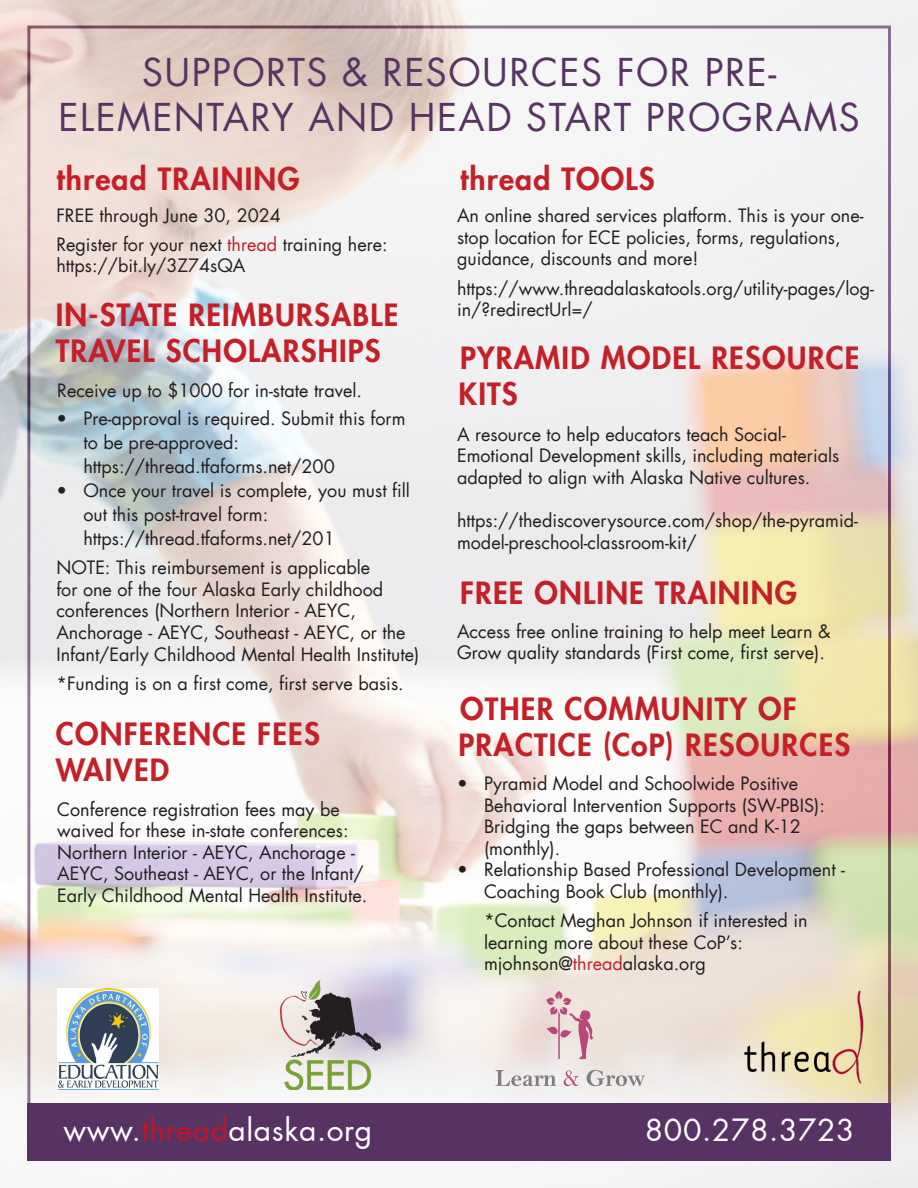
<style>
.page{position:relative;width:918px;height:1188px;background:#fff}
.page>*{position:absolute;margin:0;border:0;box-sizing:border-box;transform-origin:0 0}
.t1{font:37.5px/45px "Futura LT";letter-spacing:.04em;color:#573463;text-align:center}
.t2{font:800 30px/36px "Futura LT";letter-spacing:.04em;color:#c52027}
.t3{font:30px "Futura";letter-spacing:.02em;color:#fff}
.t4{font:18px/21.6px "Futura LT";color:#231f20}
.s1{color:#c42128}
.s2{color:#c41324}
</style>
<div class="page">
<img style="left:0;top:0;width:918px;height:1188px">
<svg style="left:546px;top:991px;width:47px;height:69px;background:#dfbcc3"></svg>
<svg style="left:495px;top:1070px;width:61px;height:16px"></svg>
<svg style="left:564px;top:1070px;width:15px;height:16px"></svg>
<svg style="left:587px;top:1070px;width:58px;height:16px"></svg>
<div style="left:27px;top:1104px;width:864px;height:57px;background:#573363"></div>
<img style="left:744px;top:989px;width:123px;height:97px">
<img style="left:57px;top:988px;width:101px;height:101px">
<img style="left:280px;top:980px;width:101px;height:110px">
<p class="t1" style="left:59px;top:50px;width:803px">SUPPORTS &amp; RESOURCES FOR PRE-<br>ELEMENTARY AND HEAD START PROGRAMS</p>
<p class="t2" style="left:56px;top:160px;width:245px">thread TRAINING</p>
<p class="t4" style="left:56px;top:205px;width:226px">FREE through June 30, 2024</p>
<p class="t4" style="left:56px;top:233px;width:333px">Register for your next <span class="s1">thread</span> training here:</p>
<p class="t4" style="left:56px;top:255px;width:191px">https://bit.ly/3Z74sQA</p>
<p class="t2" style="left:56px;top:297px;width:344px">IN-STATE REIMBURSABLE<br>TRAVEL SCHOLARSHIPS</p>
<p class="t4" style="left:57px;top:380px;width:306px">Receive up to $1000 for in-state travel.</p>
<p class="t4" style="left:83px;top:407px;width:324px;line-height:24px;text-indent:-27px">• Pre-approval is required. Submit this form to be pre-approved: https://thread.tfaforms.net/200</p>
<p class="t4" style="left:83px;top:479px;width:328px;line-height:24px;text-indent:-27px">• Once your travel is complete, you must fill out this post-travel form: https://thread.tfaforms.net/201</p>
<p class="t4" style="left:56px;top:557px;width:364px">NOTE: This reimbursement is applicable<br>for one of the four Alaska Early childhood conferences (Northern Interior - AEYC, Anchorage - AEYC, Southeast - AEYC, or the Infant/Early Childhood Mental Health Institute)</p>
<p class="t4" style="left:56px;top:672px;width:349px">*Funding is on a first come, first serve basis.</p>
<p class="t2" style="left:56px;top:715px;width:266px">CONFERENCE FEES<br>WAIVED</p>
<p class="t4" style="left:57px;top:798px;width:311px">Conference registration fees may be waived for these in-state conferences:<br>Northern Interior - AEYC, Anchorage - AEYC, Southeast - AEYC, or the Infant/ Early Childhood Mental Health Institute.</p>
<p class="t2" style="left:460px;top:160px;width:196px">thread TOOLS</p>
<p class="t4" style="left:457px;top:205px;width:408px">An online shared services platform. This is your one&shy;stop location for ECE policies, forms, regulations, guidance, discounts and more!</p>
<p class="t4" style="left:457px;top:277px;width:418px">https://www.threadalaskatools.org/utility-pages/log&shy;in/?redirectUrl=/</p>
<p class="t2" style="left:459px;top:339px;width:403px">PYRAMID MODEL RESOURCE<br>KITS</p>
<p class="t4" style="left:457px;top:424px;width:384px">A resource to help educators teach Social-<br>Emotional Development skills, including materials adapted to align with Alaska Native cultures.</p>
<p class="t4" style="left:457px;top:510px;width:402px">https://thediscoverysource.com/shop/the-pyramid&shy;model-preschool-classroom-kit/</p>
<p class="t2" style="left:460px;top:574px;width:338px">FREE ONLINE TRAINING</p>
<p class="t4" style="left:457px;top:621px;width:375px">Access free online training to help meet Learn &amp;<br>Grow quality standards (First come, first serve).</p>
<p class="t2" style="left:459px;top:690px;width:393px">OTHER COMMUNITY OF<br>PRACTICE (CoP) RESOURCES</p>
<p class="t4" style="left:484px;top:773px;width:342px;text-indent:-27px">• Pyramid Model and Schoolwide Positive Behavioral Intervention Supports (SW-PBIS):<br>Bridging the gaps between EC and K-12 (monthly).</p>
<p class="t4" style="left:484px;top:859px;width:362px;text-indent:-27px">• Relationship Based Professional Development -<br>Coaching Book Club (monthly).</p>
<p class="t4" style="left:484px;top:910px;width:325px">*Contact Meghan Johnson if interested in learning more about these CoP’s: mjohnson@<span class="s1">thread</span>alaska.org</p>
<p class="t3" style="left:63px;top:1111px;width:310px">www.<span class="s2">thread</span>alaska.org</p>
<p class="t3" style="left:645px;top:1111px;width:211px">800.278.3723</p>
</div>
